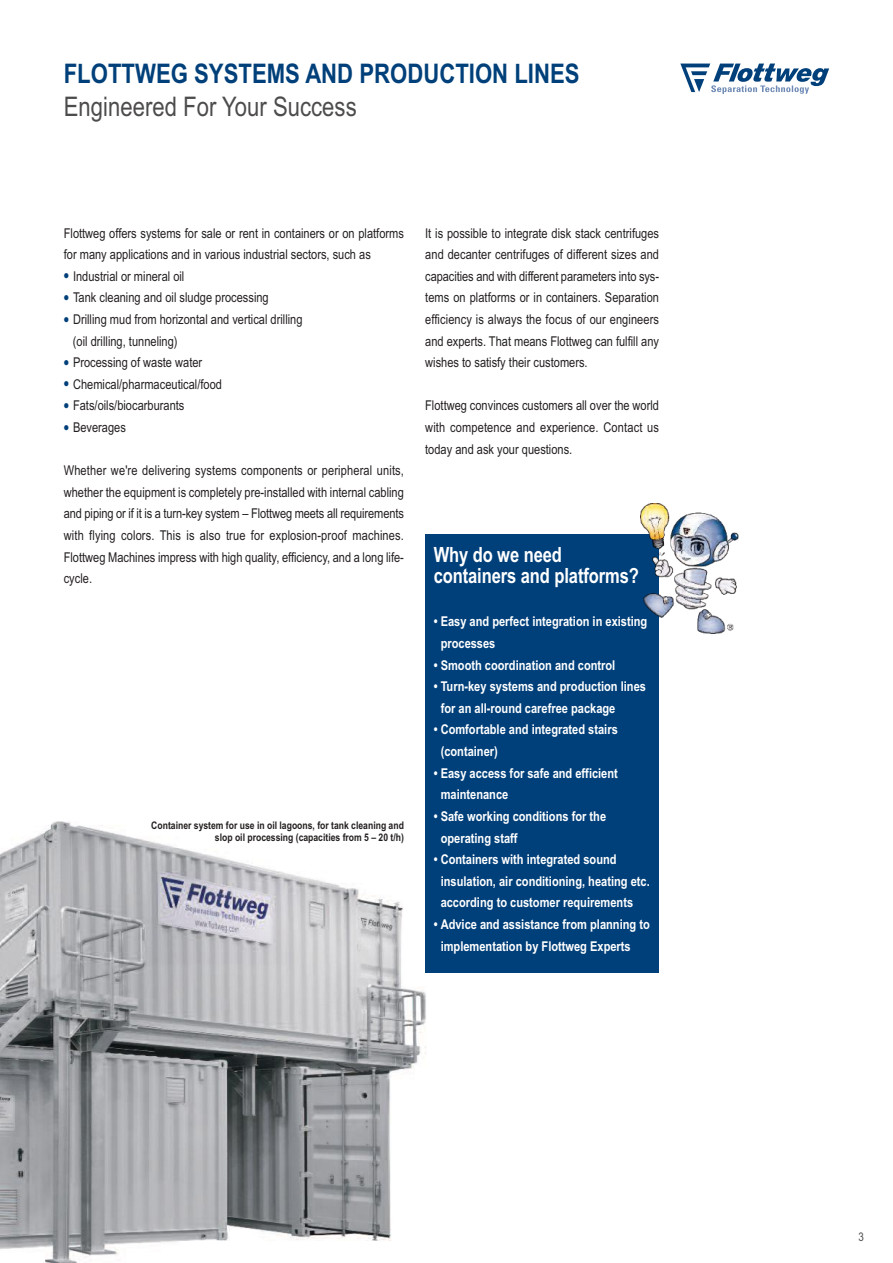
<style>
.page{position:relative;width:893px;height:1263px;background:#fff}
.page>*{position:absolute;margin:0;border:0;box-sizing:border-box;transform-origin:0 0}
.t1{font:700 27px "Arial Narrow";color:#00407a}
.t2{font:27px "Arial Narrow";color:#4e4b4c}
.t3{font:700 21px/21.6px "Arial Narrow";letter-spacing:-.005em;color:#fff;scale:.96 1}
.t4{font:13.5px/21.6px "Arial Narrow";color:#241f1f;text-align:justify}
.t5{font:700 13.5px/21.6px "Arial Narrow";color:#fff}
.t6{font:12px "Arial Narrow";color:#4e4b4c}
.t7{font:700 10.5px/12px "Arial Narrow";color:#241f1f;text-align:right}
.s1{font-weight:700;font-size:18px;color:#00407a}
</style>
<div class="page">
<img style="left:0;top:821px;width:431px;height:442px">
<svg style="left:680px;top:64px;width:149px;height:30px"></svg>
<div style="left:425px;top:534px;width:234px;height:438px;background:#00407a"></div>
<img style="left:640px;top:503px;width:99px;height:130px">
<h1 class="t1" style="left:64px;top:58px;width:517px">FLOTTWEG SYSTEMS AND PRODUCTION LINES</h1>
<h1 class="t2" style="left:64px;top:91px;width:294px">Engineered For Your Success</h1>
<p class="t4" style="left:64px;top:222px;width:342px">Flottweg offers systems for sale or rent in containers or on platforms for many applications and in various industrial sectors, such as</p>
<p class="t4" style="left:64px;top:265px;width:122px"><span class="s1">•</span> Industrial or mineral oil</p>
<p class="t4" style="left:64px;top:287px;width:206px"><span class="s1">•</span> Tank cleaning and oil sludge processing</p>
<p class="t4" style="left:73px;top:309px;width:231px;text-indent:-9px"><span class="s1">•</span> Drilling mud from horizontal and vertical drilling (oil drilling, tunneling)</p>
<p class="t4" style="left:64px;top:352px;width:140px"><span class="s1">•</span> Processing of waste water</p>
<p class="t4" style="left:64px;top:373px;width:160px"><span class="s1">•</span> Chemical/pharmaceutical/food</p>
<p class="t4" style="left:64px;top:395px;width:122px"><span class="s1">•</span> Fats/oils/biocarburants</p>
<p class="t4" style="left:64px;top:417px;width:64px"><span class="s1">•</span> Beverages</p>
<p class="t4" style="left:64px;top:460px;width:342px">Whether we're delivering systems components or peripheral units, whether the equipment is completely pre-installed with internal cabling and piping or if it is a turn-key system – Flottweg meets all requirements with flying colors. This is also true for explosion-proof machines.<br>Flottweg Machines impress with high quality, efficiency, and a long life&shy;cycle.</p>
<p class="t7" style="left:151px;top:819px;width:254px">Container system for use in oil lagoons, for tank cleaning and slop oil processing (capacities from 5 – 20 t/h)</p>
<p class="t4" style="left:425px;top:222px;width:235px">It is possible to integrate disk stack centrifuges and decanter centrifuges of different sizes and capacities and with different parameters into sys&shy;tems on platforms or in containers. Separation efficiency is always the focus of our engineers and experts. That means Flottweg can fulfill any wishes to satisfy their customers.</p>
<p class="t4" style="left:425px;top:395px;width:235px">Flottweg convinces customers all over the world with competence and experience. Contact us today and ask your questions.</p>
<h2 class="t3" style="left:434px;top:544px;width:215px">Why do we need containers and platforms?</h2>
<p class="t5" style="left:441px;top:611px;width:208px;text-indent:-7px">• Easy and perfect integration in existing processes</p>
<p class="t5" style="left:434px;top:654px;width:183px">• Smooth coordination and control</p>
<p class="t5" style="left:441px;top:676px;width:207px;text-indent:-7px">• Turn-key systems and production lines for an all-round carefree package</p>
<p class="t5" style="left:441px;top:719px;width:179px;text-indent:-7px">• Comfortable and integrated stairs (container)</p>
<p class="t5" style="left:441px;top:762px;width:179px;text-indent:-7px">• Easy access for safe and efficient maintenance</p>
<p class="t5" style="left:441px;top:805px;width:167px;text-indent:-7px">• Safe working conditions for the operating staff</p>
<p class="t5" style="left:441px;top:849px;width:211px;text-indent:-7px">• Containers with integrated sound insulation, air conditioning, heating etc. according to customer requirements</p>
<p class="t5" style="left:441px;top:913px;width:211px;text-indent:-7px">• Advice and assistance from planning to implementation by Flottweg Experts</p>
<p class="t6" style="left:858px;top:1229px;width:7px">3</p>
</div>
